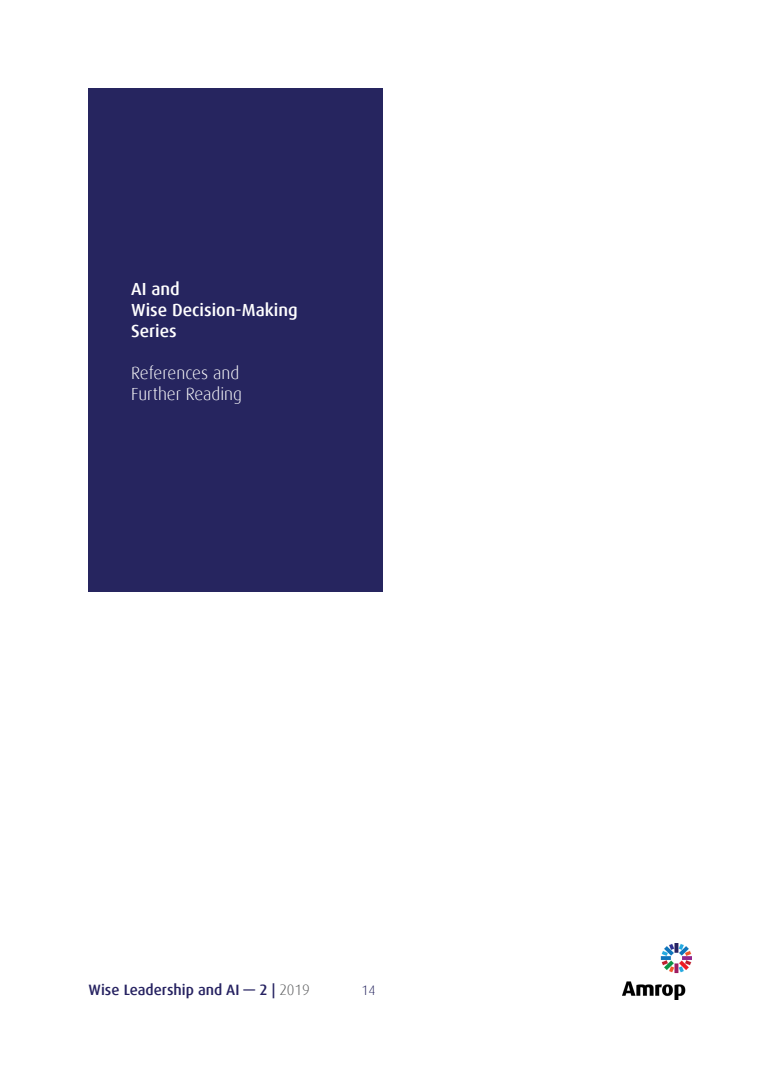
<style>
.page{position:relative;width:780px;height:1088px;background:#fff}
.page>*{position:absolute;margin:0;border:0;box-sizing:border-box;transform-origin:0 0}
.t1{font:500 17.5px/21px "Dax";color:#fff}
.t2{font:300 17.5px "Dax";color:#fff}
.t3{font:500 15px "Dax";color:#262261}
.t4{font:300 13.75px "Dax";color:#26255f}
.s1{font-weight:300;color:#58595b}
</style>
<div class="page">
<img style="left:622px;top:943px;width:69px;height:56px">
<div style="left:89px;top:89px;width:294px;height:503px;background:#26255f"></div>
<p class="t1" style="left:131px;top:278px;width:50px">AI and</p>
<p class="t1" style="left:131px;top:299px;width:168px">Wise Decision-Making<br>Series</p>
<p class="t2" style="left:131px;top:363px;width:110px">References and</p>
<p class="t2" style="left:131px;top:384px;width:112px">Further Reading</p>
<p class="t3" style="left:89px;top:981px;width:223px">Wise Leadership and AI — 2 | <span class="s1">2019</span></p>
<p class="t4" style="left:361px;top:982px;width:16px">14</p>
</div>
